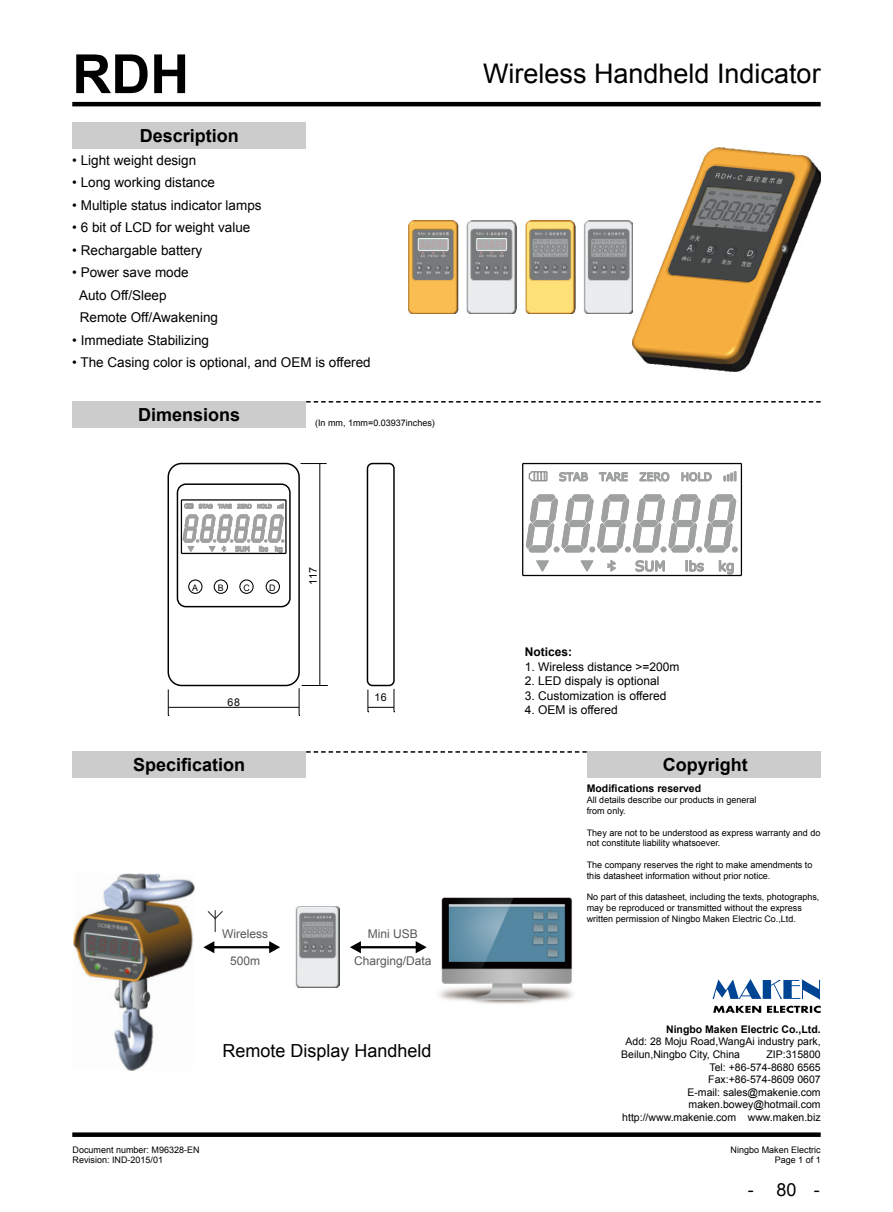
<style>
.page{position:relative;width:893px;height:1212px;background:#fff}
.page>*{position:absolute;margin:0;border:0;box-sizing:border-box;transform-origin:0 0}
.t1{font:700 54px "Arial";color:#000}
.t2{font:27px "Arial";color:#000}
.t3{font:700 18px "Arial";color:#000}
.t4{font:18px "Arial";color:#000}
.t5{font:13.5px/22.5px "Arial";color:#000}
.t6{font:12px "Arial";color:#000}
.t7{font:12px "Arial";color:#595757}
.t8{font:700 12px "Arial";color:#000}
.t9{font:10.8px "Arial";color:#000}
.t10{font:10.65px "Arial";color:#000}
.t11{font:10.5px/12.6px "Arial";color:#000}
.t12{font:700 10.5px "Arial";color:#000}
.t13{font:9px/10.8px "Arial";color:#000}
</style>
<div class="page">
<div style="left:72px;top:1132px;width:749px;height:5px;background:#000"></div>
<hr style="left:72px;top:102px;width:749px;height:4px;background:#000">
<div style="left:72px;top:401px;width:234px;height:26px;background:#ccc"></div>
<div style="left:72px;top:123px;width:234px;height:26px;background:#ccc"></div>
<svg style="left:306px;top:401px;width:515px;height:1px"></svg>
<div style="left:72px;top:751px;width:234px;height:26px;background:#ccc"></div>
<svg style="left:306px;top:751px;width:281px;height:2px"></svg>
<div style="left:587px;top:751px;width:234px;height:26px;background:#ccc"></div>
<svg style="left:713px;top:979px;width:107px;height:21px"></svg>
<svg style="left:713px;top:1006px;width:108px;height:7px"></svg>
<img style="left:633px;top:148px;width:188px;height:223px">
<img style="left:409px;top:221px;width:224px;height:93px">
<img style="left:73px;top:873px;width:122px;height:198px">
<svg style="left:350px;top:941px;width:77px;height:12px"></svg>
<svg style="left:207px;top:910px;width:16px;height:22px"></svg>
<img style="left:439px;top:897px;width:134px;height:107px">
<img style="left:295px;top:906px;width:44px;height:82px">
<svg style="left:203px;top:941px;width:77px;height:12px"></svg>
<div style="left:177px;top:483px;width:114px;height:124px;border:1px solid #000;border-radius:8px"></div>
<div style="left:168px;top:463px;width:132px;height:223px;border:1px solid #000;border-radius:13px"></div>
<div style="left:266px;top:579px;width:14px;height:15px;border:1px solid #000;border-radius:50%"></div>
<div style="left:239px;top:579px;width:15px;height:15px;border:1px solid #000;border-radius:50%"></div>
<div style="left:214px;top:579px;width:14px;height:15px;border:1px solid #000;border-radius:50%"></div>
<div style="left:188px;top:579px;width:15px;height:15px;border:1px solid #000;border-radius:50%"></div>
<div style="left:367px;top:463px;width:28px;height:223px;border:1px solid #000;border-radius:5px"></div>
<svg style="left:300px;top:463px;width:27px;height:1px"></svg>
<hr style="left:319px;top:463px;width:1px;height:222px;background:#040000">
<svg style="left:367px;top:689px;width:28px;height:23px"></svg>
<svg style="left:168px;top:689px;width:1px;height:27px"></svg>
<svg style="left:299px;top:685px;width:29px;height:31px"></svg>
<hr style="left:168px;top:707px;width:131px;height:1px;background:#040000">
<hr style="left:181px;top:499px;width:105px;height:1px;background:#040000">
<hr style="left:285px;top:500px;width:2px;height:53px;background:#040000">
<hr style="left:181px;top:553px;width:105px;height:1px;background:#040000">
<hr style="left:181px;top:500px;width:1px;height:53px;background:#040000">
<svg style="left:181px;top:502px;width:104px;height:52px"></svg>
<svg style="left:529px;top:471px;width:18px;height:10px"></svg>
<svg style="left:639px;top:472px;width:31px;height:10px"></svg>
<svg style="left:598px;top:472px;width:30px;height:10px"></svg>
<svg style="left:681px;top:472px;width:31px;height:10px"></svg>
<svg style="left:559px;top:472px;width:30px;height:10px"></svg>
<hr style="left:523px;top:463px;width:218px;height:1px;background:#040000">
<hr style="left:741px;top:463px;width:1px;height:112px;background:#040000">
<hr style="left:523px;top:575px;width:218px;height:1px;background:#040000">
<hr style="left:522px;top:463px;width:1px;height:112px;background:#040000">
<svg style="left:525px;top:494px;width:213px;height:81px"></svg>
<svg style="left:723px;top:471px;width:13px;height:10px"></svg>
<h1 class="t1" style="left:72px;top:38px;width:118px">RDH</h1>
<h2 class="t2" style="left:483px;top:56px;width:339px">Wireless Handheld Indicator</h2>
<h3 class="t3" style="left:140px;top:124px;width:101px">Description</h3>
<h3 class="t5" style="left:72px;top:149px;width:126px">• Light weight design</h3>
<h3 class="t5" style="left:72px;top:171px;width:144px">• Long working distance</h3>
<h3 class="t5" style="left:72px;top:194px;width:191px">• Multiple status indicator lamps</h3>
<h3 class="t5" style="left:72px;top:216px;width:180px">• 6 bit of LCD for weight value</h3>
<h3 class="t5" style="left:72px;top:239px;width:132px">• Rechargable battery</h3>
<h3 class="t5" style="left:79px;top:261px;width:141px;text-indent:-7px">• Power save mode<br>Auto Off/Sleep<br>Remote Off/Awakening</h3>
<h3 class="t5" style="left:72px;top:329px;width:138px">• Immediate Stabilizing</h3>
<h3 class="t5" style="left:72px;top:351px;width:300px">• The Casing color is optional, and OEM is offered</h3>
<h3 class="t3" style="left:138px;top:402px;width:104px">Dimensions</h3>
<p class="t13" style="left:315px;top:418px;width:121px">(In mm, 1mm=0.03937inches)</p>
<p class="t13" style="left:192px;top:582px;width:7px">A</p>
<p class="t13" style="left:218px;top:582px;width:7px">B</p>
<p class="t13" style="left:244px;top:582px;width:8px">C</p>
<p class="t13" style="left:269px;top:582px;width:8px">D</p>
<p class="t10" style="left:306px;top:585px;width:20px;rotate:-90deg">117</p>
<p class="t9" style="left:227px;top:695px;width:14px">68</p>
<p class="t9" style="left:374px;top:690px;width:14px">16</p>
<h3 class="t8" style="left:525px;top:644px;width:49px">Notices:</h3>
<h3 class="t6" style="left:525px;top:659px;width:156px">1. Wireless distance &gt;=200m</h3>
<h3 class="t6" style="left:525px;top:673px;width:136px">2. LED dispaly is optional</h3>
<h3 class="t6" style="left:525px;top:688px;width:143px">3. Customization is offered</h3>
<h3 class="t6" style="left:525px;top:702px;width:95px">4. OEM is offered</h3>
<h3 class="t3" style="left:133px;top:752px;width:114px">Specification</h3>
<h3 class="t3" style="left:663px;top:752px;width:86px">Copyright</h3>
<h3 class="t7" style="left:222px;top:926px;width:47px">Wireless</h3>
<h3 class="t7" style="left:230px;top:952px;width:32px">500m</h3>
<h3 class="t7" style="left:368px;top:926px;width:52px">Mini USB</h3>
<h3 class="t7" style="left:354px;top:952px;width:79px">Charging/Data</h3>
<h3 class="t4" style="left:223px;top:1039px;width:211px">Remote Display Handheld</h3>
<p class="t12" style="left:587px;top:781px;width:116px">Modifications reserved</p>
<p class="t13" style="left:587px;top:795px;width:171px">All details describe our products in general from only.</p>
<p class="t13" style="left:587px;top:827px;width:235px">They are not to be understood as express warranty and do not constitute liability whatsoever.</p>
<p class="t13" style="left:587px;top:859px;width:227px">The company reserves the right to make amendments to this datasheet information without prior notice.</p>
<p class="t13" style="left:587px;top:892px;width:234px">No part of this datasheet, including the texts, photographs, may be reproduced or transmitted without the express written permission of Ningbo Maken Electric Co.,Ltd.</p>
<p class="t12" style="left:666px;top:1022px;width:156px">Ningbo Maken Electric Co.,Ltd.</p>
<p class="t11" style="left:621px;top:1035px;width:201px;text-indent:4px">Add: 28 Moju Road,WangAi industry park,<br>Beilun,Ningbo City, China</p>
<p class="t11" style="left:622px;top:1048px;width:200px;text-align:right">ZIP:315800<br>Tel: +86-574-8680 6565<br>Fax:+86-574-8609 0607<br>E-mail: sales@makenie.com maken.bowey@hotmail.com http://www.makenie.com www.maken.biz</p>
<p class="t13" style="left:72px;top:1144px;width:129px">Document number: M96328-EN<br>Revision: IND-2015/01</p>
<p class="t13" style="left:731px;top:1144px;width:92px;text-align:right">Ningbo Maken Electric<br>Page 1 of 1</p>
<h3 class="t4" style="left:776px;top:1177px;width:22px">80</h3>
<h3 class="t4" style="left:748px;top:1177px;width:7px">-</h3>
<h3 class="t4" style="left:814px;top:1177px;width:7px">-</h3>
</div>
